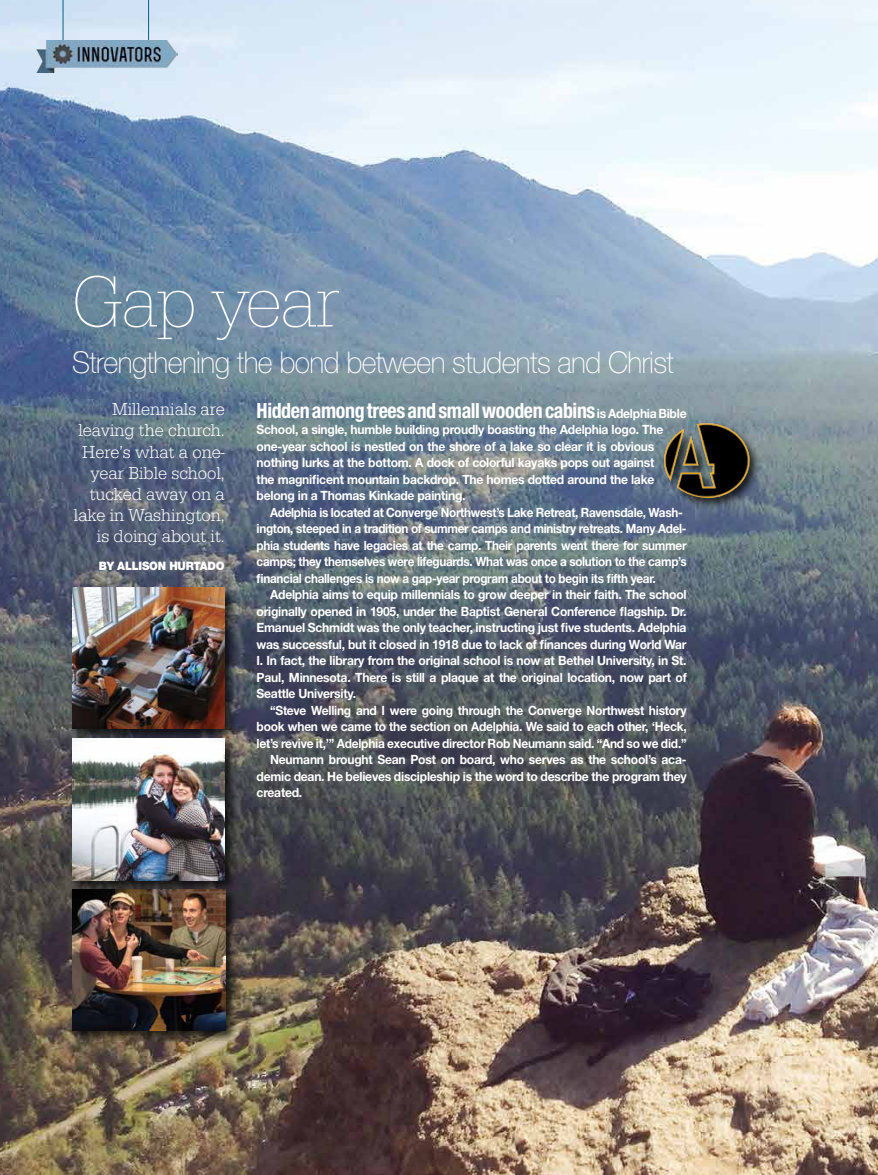
<style>
.page{position:relative;width:878px;height:1175px;background:#fff}
.page>*{position:absolute;margin:0;border:0;box-sizing:border-box;transform-origin:0 0}
.t1{font:75px "URW Egyptienne T Extr Ligh";letter-spacing:-.02em;color:#fff;scale:.95 1}
.t2{font:100 30px "Helvetica Neue";letter-spacing:-.02em;color:#fff;scale:.95 1}
.t3{font:700 condensed 21px "Helvetica Neue";letter-spacing:-.02em;color:#fff;scale:.95 1}
.t4{font:18px/21px "URW Egyptienne T Ligh";color:#fff;text-align:right;scale:.95 1}
.t5{font:700 12.75px/16.5px "Helvetica Neue";letter-spacing:-.02em;color:#fff;scale:.95 1}
.t6{font:700 12.75px/16.5px "Helvetica Neue";letter-spacing:-.02em;color:#fff;scale:.92 1}
.t7{font:700 12.75px "Helvetica Neue";letter-spacing:-.02em;color:#fff;scale:.94 1}
.t8{font:900 11.7px "Helvetica Neue";letter-spacing:-.02em;color:#fff;scale:.95 1}
.s1{font-stretch:normal;font-size:12.75px}
</style>
<div class="page">
<img style="left:0;top:0;width:878px;height:1174px">
<hr style="left:63px;top:0;width:1px;height:65px;background:#096080">
<hr style="left:148px;top:0;width:1px;height:65px;background:#096080">
<img style="left:36px;top:40px;width:141px;height:32px">
<div style="left:70px;top:886px;width:169px;height:158px;background:#000;opacity:.75"></div>
<img style="left:73px;top:893px;width:152px;height:137px">
<div style="left:69px;top:584px;width:169px;height:157px;background:#000;opacity:.75"></div>
<img style="left:72px;top:587px;width:153px;height:141px">
<div style="left:69px;top:735px;width:169px;height:158px;background:#000;opacity:.75"></div>
<img style="left:72px;top:738px;width:153px;height:142px">
<div style="left:661px;top:421px;width:100px;height:90px;background:#000;opacity:.75"></div>
<img style="left:662px;top:422px;width:93px;height:76px">
<h1 class="t1" style="left:72px;top:260px;width:284px">Gap year</h1>
<h2 class="t2" style="left:72px;top:345px;width:635px">Strengthening the bond between students and Christ</h2>
<h3 class="t4" style="left:74px;top:399px;width:160px">Millennials are leaving the church.<br>Here’s what a one&shy;year Bible school, tucked away on a lake in Washington, is doing about it.</h3>
<p class="t8" style="left:99px;top:559px;width:134px">BY ALLISON HURTADO</p>
<h3 class="t3" style="left:256px;top:397px;width:454px">Hidden among trees and small wooden cabins<span class="s1">is Adelphia Bible</span></h3>
<p class="t5" style="left:256px;top:421px;width:429px">School, a single, humble building proudly boasting the Adelphia logo. The one-year school is nestled on the shore of a lake so clear it is obvious nothing lurks at the bottom. A dock of colorful kayaks pops out against the magnificent mountain backdrop. The homes dotted around the lake belong in a Thomas Kinkade painting.</p>
<p class="t6" style="left:256px;top:503px;width:469px;text-indent:14px">Adelphia is located at Converge Northwest’s Lake Retreat, Ravensdale, Wash&shy;ington, steeped in a tradition of summer camps and ministry retreats. Many Adel&shy;phia students have legacies at the camp. Their parents went there for summer camps; they themselves were lifeguards. What was once a solution to the camp’s financial challenges is now a gap-year program about to begin its fifth year.</p>
<p class="t5" style="left:256px;top:586px;width:454px;text-align:justify;text-indent:14px">Adelphia aims to equip millennials to grow deeper in their faith. The school originally opened in 1905, under the Baptist General Conference flagship. Dr.<br>Emanuel Schmidt was the only teacher, instructing just five students. Adelphia was successful, but it closed in 1918 due to lack of finances during World War I. In fact, the library from the original school is now at Bethel University, in St.<br>Paul, Minnesota. There is still a plaque at the original location, now part of Seattle University.</p>
<p class="t7" style="left:270px;top:702px;width:444px">“Steve Welling and I were going through the Converge Northwest history</p>
<p class="t7" style="left:256px;top:719px;width:459px">book when we came to the section on Adelphia. We said to each other, ‘Heck,</p>
<p class="t7" style="left:256px;top:735px;width:459px">let’s revive it,’” Adelphia executive director Rob Neumann said. “And so we did.”</p>
<p class="t5" style="left:270px;top:751px;width:440px">Neumann brought Sean Post on board, who serves as the school’s aca-</p>
<p class="t5" style="left:256px;top:767px;width:454px">demic dean. He believes discipleship is the word to describe the program they</p>
<p class="t5" style="left:256px;top:784px;width:50px">created.</p>
</div>
